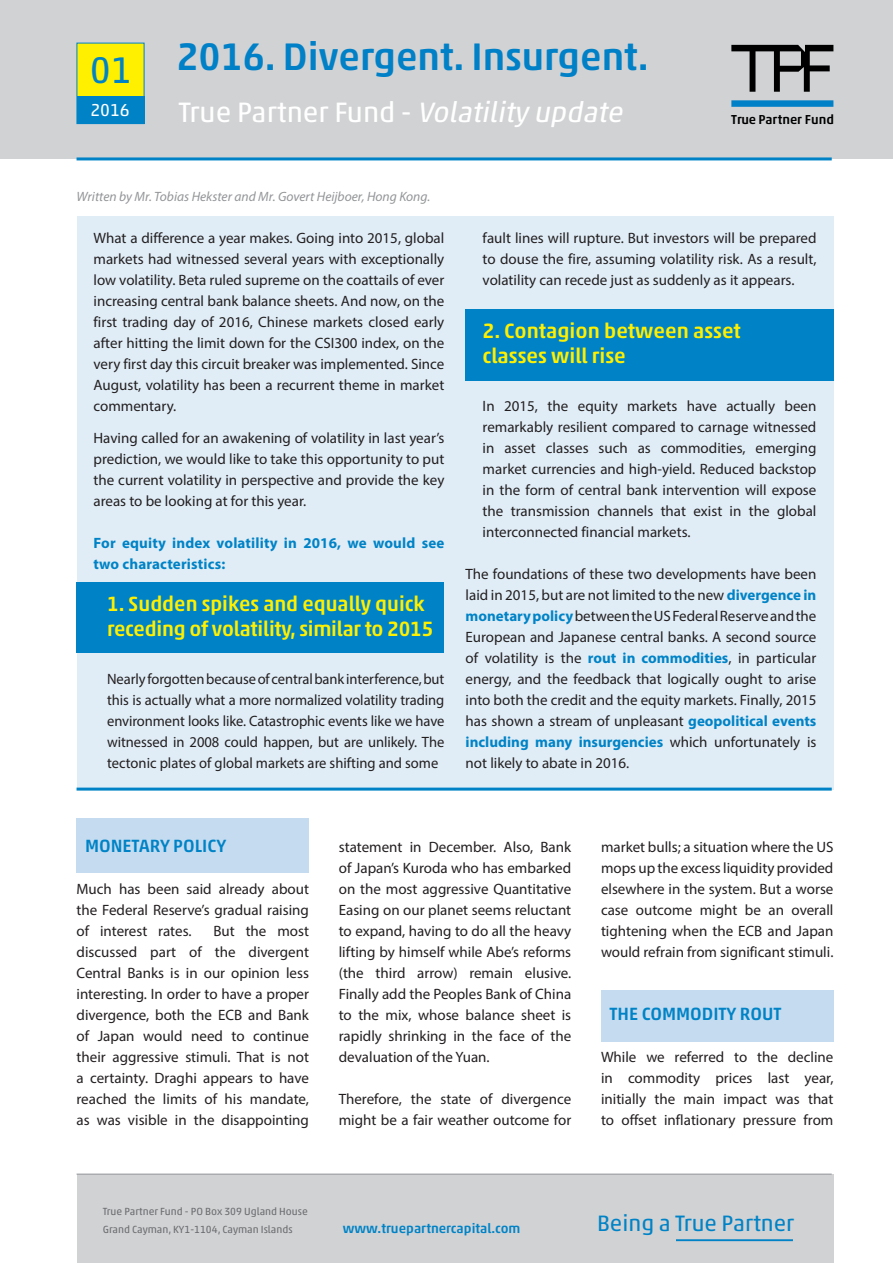
<style>
.page{position:relative;width:893px;height:1263px;background:#fff}
.page>*{position:absolute;margin:0;border:0;box-sizing:border-box;transform-origin:0 0}
.t1{font:500 39px "Akko Std";color:#0080c7}
.t2{font:37.65px "Akko Std";color:#0083c6}
.t3{font:28.5px "Akko Std";color:#fff}
.t4{font:22.65px "Akko Std";color:#0083c6}
.kop_blauw_balkje_1{font:500 21px/25.5px "Akko Std";color:#fff000}
.subkop1__2mm{font:500 18px "Akko Std";color:#0083c6}
.t5{font:17.55px "Akko Std";color:#fff}
.body_1{font:15px/21px "Myriad Pro";color:#231f20;text-align:justify}
.body_1-2{font:700 15px/21px "Myriad Pro";letter-spacing:.01em;color:#0083c6}
.body_1-3{font:italic 13.5px "Myriad Pro";color:#939598}
.t6{font:500 13.5px "Akko Std";color:#0083c6}
.t7{font:500 13.2px "Akko Std";color:#000}
.t8{font:10.5px/18px "Akko Std";color:#6c6d70}
.s1{font-style:italic}
.s2{font-weight:700;color:#0083c6}
</style>
<div class="page">
<div style="left:77px;top:216px;width:756px;height:573px;background:#e0edf7"></div>
<div style="left:77px;top:1174px;width:756px;height:89px;background:#d1d2d4"></div>
<hr style="left:676px;top:1239px;width:117px;height:2px;background:#0083c6">
<hr style="left:77px;top:1174px;width:755px;height:1px;background:#939598">
<div style="left:0;top:0;width:893px;height:159px;background:#d1d2d4"></div>
<div style="left:731px;top:100px;width:102px;height:7px;background:#0080c7"></div>
<svg style="left:731px;top:45px;width:102px;height:47px"></svg>
<hr style="left:77px;top:157px;width:755px;height:3px;background:#0083c6">
<div style="left:77px;top:43px;width:67px;height:81px;background:#fff000"></div>
<div style="left:77px;top:96px;width:67px;height:28px;background:#0083c6"></div>
<div style="left:465px;top:309px;width:368px;height:72px;background:#0083c6"></div>
<hr style="left:77px;top:788px;width:755px;height:3px;background:#0083c6">
<div style="left:77px;top:582px;width:367px;height:71px;background:#0083c6"></div>
<div style="left:77px;top:818px;width:232px;height:55px;background:#c5dcf0"></div>
<div style="left:601px;top:990px;width:232px;height:51px;background:#c5dcf0"></div>
<h2 class="t2" style="left:90px;top:47px;width:44px">01</h2>
<p class="t5" style="left:90px;top:99px;width:41px">2016</p>
<p class="t1" style="left:176px;top:32px;width:474px">2016. Divergent. Insurgent.</p>
<p class="t3" style="left:179px;top:95px;width:451px">Tr u e P a rt n e r F u n d - <span class="s1">Volatility update</span></p>
<p class="t7" style="left:731px;top:112px;width:104px">True Partner Fund</p>
<p class="body_1-3" style="left:77px;top:188px;width:355px">Written by Mr. Tobias Hekster and Mr. Govert Heijboer, Hong Kong.</p>
<p class="body_1" style="left:94px;top:227px;width:352px">What a difference a year makes. Going into 2015, global markets had witnessed several years with exceptionally low volatility. Beta ruled supreme on the coattails of ever increasing central bank balance sheets. And now, on the first trading day of 2016, Chinese markets closed early after hitting the limit down for the CSI300 index, on the very first day this circuit breaker was implemented. Since August, volatility has been a recurrent theme in market commentary.</p>
<p class="body_1" style="left:94px;top:427px;width:352px">Having called for an awakening of volatility in last year’s prediction, we would like to take this opportunity to put the current volatility in perspective and provide the key areas to be looking at for this year.</p>
<p class="body_1-2" style="left:94px;top:531px;width:352px">For equity index volatility in 2016, we would see two characteristics:</p>
<p class="kop_blauw_balkje_1" style="left:107px;top:590px;width:328px">1. Sudden spikes and equally quick receding of volatility, similar to 2015</p>
<p class="body_1" style="left:107px;top:668px;width:339px">Nearly forgotten because of central bank interference, but this is actually what a more normalized volatility trading environment looks like. Catastrophic events like we have witnessed in 2008 could happen, but are unlikely. The tectonic plates of global markets are shifting and some</p>
<p class="body_1" style="left:483px;top:227px;width:335px">fault lines will rupture. But investors will be prepared to douse the fire, assuming volatility risk. As a result, volatility can recede just as suddenly as it appears.</p>
<p class="kop_blauw_balkje_1" style="left:483px;top:317px;width:260px">2. Contagion between asset classes will rise</p>
<p class="body_1" style="left:483px;top:395px;width:335px">In 2015, the equity markets have actually been remarkably resilient compared to carnage witnessed in asset classes such as commodities, emerging market currencies and high-yield. Reduced backstop in the form of central bank intervention will expose the transmission channels that exist in the global interconnected financial markets.</p>
<p class="body_1" style="left:466px;top:563px;width:352px">The foundations of these two developments have been laid in 2015, but are not limited to the new <span class="s2">divergence in monetary policy</span> between the US Federal Reserve and the European and Japanese central banks. A second source of volatility is the <span class="s2">rout in commodities</span>, in particular energy, and the feedback that logically ought to arise into both the credit and the equity markets. Finally, 2015 has shown a stream of unpleasant <span class="s2">geopolitical events including many insurgencies</span> which unfortunately is not likely to abate in 2016.</p>
<p class="subkop1__2mm" style="left:85px;top:835px;width:143px">MONETARY POLICY</p>
<p class="body_1" style="left:77px;top:878px;width:234px">Much has been said already about the Federal Reserve’s gradual raising of interest rates.</p>
<p class="body_1" style="left:77px;top:920px;width:234px;text-indent:137px">But the most discussed part of the divergent Central Banks is in our opinion less interesting. In order to have a proper divergence, both the ECB and Bank of Japan would need to continue their aggressive stimuli. That is not a certainty. Draghi appears to have reached the limits of his mandate, as was visible in the disappointing</p>
<p class="body_1" style="left:339px;top:836px;width:234px">statement in December. Also, Bank of Japan’s Kuroda who has embarked on the most aggressive Quantitative Easing on our planet seems reluctant to expand, having to do all the heavy lifting by himself while Abe’s reforms (the third arrow) remain elusive.<br>Finally add the Peoples Bank of China to the mix, whose balance sheet is rapidly shrinking in the face of the devaluation of the Yuan.</p>
<p class="body_1" style="left:339px;top:1088px;width:234px">Therefore, the state of divergence might be a fair weather outcome for</p>
<p class="body_1" style="left:601px;top:836px;width:234px">market bulls; a situation where the US mops up the excess liquidity provided elsewhere in the system. But a worse case outcome might be an overall tightening when the ECB and Japan would refrain from significant stimuli.</p>
<p class="subkop1__2mm" style="left:609px;top:1003px;width:174px">THE COMMODITY ROUT</p>
<p class="body_1" style="left:601px;top:1046px;width:234px">While we referred to the decline in commodity prices last year, initially the main impact was that to offset inflationary pressure from</p>
<p class="t8" style="left:103px;top:1202px;width:207px">True Partner Fund - PO Box 309 Ugland House<br>Grand Cayman, KY1-1104, Cayman Islands</p>
<h3 class="t4" style="left:597px;top:1210px;width:199px">Being a True Partner</h3>
<p class="t6" style="left:343px;top:1220px;width:179px">www.truepartnercapital.com</p>
</div>
